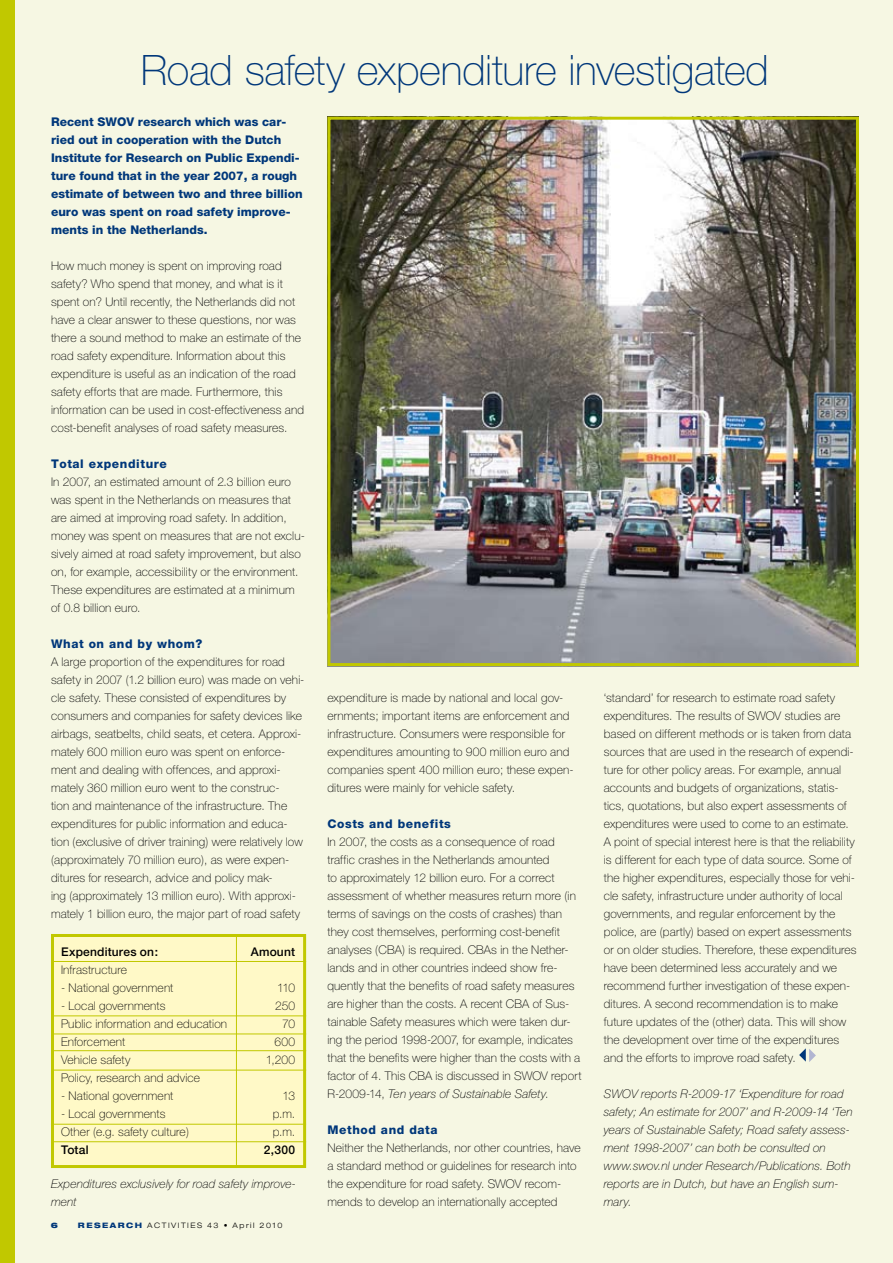
<style>
.page{position:relative;width:893px;height:1263px;background:#f6f7e3}
.page>*{position:absolute;margin:0;border:0;box-sizing:border-box;transform-origin:0 0}
.t1{font:100 42px "Helvetica Neue CE";letter-spacing:-.01em;color:#00377a}
.t2{font:100 12px/18px "Helvetica Neue CE";letter-spacing:.015em;color:#000}
.t3{font:italic 100 12px/18px "Helvetica Neue CE";letter-spacing:.01em;color:#000}
.t4{font:800 12px/18px "Helvetica Neue CE";color:#00377a}
.t5{font:800 12px "Helvetica Neue CE";letter-spacing:.05em;color:#00377a}
.t6{font:500 12px "Helvetica Neue CE";letter-spacing:.015em;color:#000}
.t7{font:300 expanded 7.5px "Helvetica Neue";letter-spacing:.2em;color:#000}
.t8{font:900 expanded 7.5px "Helvetica Neue";color:#00377a}
.s1{font-style:italic}
.s2{font-weight:800;color:#00377a}
</style>
<div class="page">
<div style="left:0;top:0;width:15px;height:1263px;background:#c1c800"></div>
<svg style="left:799px;top:1048px;width:17px;height:14px"></svg>
<div style="left:51px;top:934px;width:255px;height:234px;background:#fff9c7;border:3px solid #c1c800"></div>
<hr style="left:236px;top:934px;width:1px;height:234px;background:#c1c800">
<hr style="left:51px;top:961px;width:255px;height:1px;background:#c1c800">
<hr style="left:51px;top:1015px;width:255px;height:1px;background:#c1c800">
<hr style="left:51px;top:1050px;width:255px;height:1px;background:#c1c800">
<hr style="left:51px;top:1034px;width:255px;height:1px;background:#c1c800">
<hr style="left:51px;top:1070px;width:255px;height:1px;background:#c1c800">
<hr style="left:51px;top:1124px;width:255px;height:1px;background:#c1c800">
<hr style="left:51px;top:1141px;width:255px;height:1px;background:#c1c800">
<img style="left:331px;top:121px;width:524px;height:541px">
<div style="left:327px;top:117px;width:532px;height:549px;border:3px solid #c1c800"></div>
<h1 class="t1" style="left:141px;top:46px;width:630px">Road safety expenditure investigated</h1>
<p class="t4" style="left:51px;top:113px;width:253px">Recent SWOV research which was car&shy;ried out in cooperation with the Dutch Institute for Research on Public Expendi&shy;ture found that in the year 2007, a rough estimate of between two and three billion euro was spent on road safety improve&shy;ments in the Netherlands.</p>
<p class="t2" style="left:51px;top:257px;width:255px">How much money is spent on improving road safety? Who spend that money, and what is it spent on? Until recently, the Netherlands did not have a clear answer to these questions, nor was there a sound method to make an estimate of the road safety expenditure. Information about this expenditure is useful as an indication of the road safety efforts that are made. Furthermore, this information can be used in cost-effectiveness and cost-benefit analyses of road safety measures.</p>
<p class="t5" style="left:51px;top:456px;width:117px">Total expenditure</p>
<p class="t2" style="left:51px;top:473px;width:255px">In 2007, an estimated amount of 2.3 billion euro was spent in the Netherlands on measures that are aimed at improving road safety. In addition, money was spent on measures that are not exclu&shy;sively aimed at road safety improvement, but also on, for example, accessibility or the environment.<br>These expenditures are estimated at a minimum of 0.8 billion euro.</p>
<p class="t5" style="left:51px;top:636px;width:153px">What on and by whom?</p>
<p class="t2" style="left:51px;top:653px;width:255px">A large proportion of the expenditures for road safety in 2007 (1.2 billion euro) was made on vehi&shy;cle safety. These consisted of expenditures by consumers and companies for safety devices like airbags, seatbelts, child seats, et cetera. Approxi&shy;mately 600 million euro was spent on enforce&shy;ment and dealing with offences, and approxi&shy;mately 360 million euro went to the construc-<br>tion and maintenance of the infrastructure. The expenditures for public information and educa&shy;tion (exclusive of driver training) were relatively low (approximately 70 million euro), as were expen&shy;ditures for research, advice and policy mak-<br>ing (approximately 13 million euro). With approxi&shy;mately 1 billion euro, the major part of road safety</p>
<p class="t2" style="left:604px;top:689px;width:254px">‘standard’ for research to estimate road safety expenditures. The results of SWOV studies are based on different methods or is taken from data sources that are used in the research of expendi&shy;ture for other policy areas. For example, annual accounts and budgets of organizations, statis&shy;tics, quotations, but also expert assessments of expenditures were used to come to an estimate.<br>A point of special interest here is that the reliability is different for each type of data source. Some of the higher expenditures, especially those for vehi&shy;cle safety, infrastructure under authority of local governments, and regular enforcement by the police, are (partly) based on expert assessments or on older studies. Therefore, these expenditures have been determined less accurately and we recommend further investigation of these expen&shy;ditures. A second recommendation is to make future updates of the (other) data. This will show the development over time of the expenditures and the efforts to improve road safety.</p>
<p class="t3" style="left:604px;top:1085px;width:251px">SWOV reports R-2009-17 ‘Expenditure for road safety; An estimate for 2007’ and R-2009-14 ‘Ten years of Sustainable Safety; Road safety assess&shy;ment 1998-2007’ can both be consulted on www.swov.nl under Research/Publications. Both reports are in Dutch, but have an English sum&shy;mary.</p>
<p class="t2" style="left:327px;top:689px;width:248px">expenditure is made by national and local gov&shy;ernments; important items are enforcement and infrastructure. Consumers were responsible for expenditures amounting to 900 million euro and companies spent 400 million euro; these expen&shy;ditures were mainly for vehicle safety.</p>
<p class="t5" style="left:327px;top:816px;width:125px">Costs and benefits</p>
<p class="t2" style="left:327px;top:833px;width:256px">In 2007, the costs as a consequence of road traffic crashes in the Netherlands amounted<br>to approximately 12 billion euro. For a correct assessment of whether measures return more (in terms of savings on the costs of crashes) than they cost themselves, performing cost-benefit analyses (CBA) is required. CBAs in the Nether&shy;lands and in other countries indeed show fre&shy;quently that the benefits of road safety measures are higher than the costs. A recent CBA of Sus&shy;tainable Safety measures which were taken dur&shy;ing the period 1998-2007, for example, indicates that the benefits were higher than the costs with a factor of 4. This CBA is discussed in SWOV report R-2009-14, <span class="s1">Ten years of Sustainable Safety</span>.</p>
<p class="t5" style="left:327px;top:1122px;width:112px">Method and data</p>
<p class="t2" style="left:327px;top:1139px;width:255px">Neither the Netherlands, nor other countries, have a standard method or guidelines for research into the expenditure for road safety. SWOV recom&shy;mends to develop an internationally accepted</p>
<p class="t6" style="left:61px;top:945px;width:98px">Expenditures on:</p>
<p class="t6" style="left:251px;top:945px;width:46px">Amount</p>
<p class="t2" style="left:61px;top:961px;width:67px">Infrastructure</p>
<p class="t2" style="left:61px;top:979px;width:114px">- National government</p>
<p class="t2" style="left:277px;top:979px;width:20px">110</p>
<p class="t2" style="left:61px;top:997px;width:106px">- Local governments</p>
<p class="t2" style="left:275px;top:997px;width:21px">250</p>
<p class="t2" style="left:61px;top:1015px;width:168px">Public information and education</p>
<p class="t2" style="left:282px;top:1015px;width:14px">70</p>
<p class="t2" style="left:61px;top:1033px;width:66px">Enforcement</p>
<p class="t2" style="left:274px;top:1033px;width:22px">600</p>
<p class="t2" style="left:61px;top:1051px;width:71px">Vehicle safety</p>
<p class="t2" style="left:266px;top:1051px;width:31px">1,200</p>
<p class="t2" style="left:61px;top:1069px;width:141px">Policy, research and advice</p>
<p class="t2" style="left:61px;top:1087px;width:114px">- National government</p>
<p class="t2" style="left:283px;top:1087px;width:14px">13</p>
<p class="t2" style="left:61px;top:1105px;width:106px">- Local governments</p>
<p class="t2" style="left:273px;top:1105px;width:24px">p.m.</p>
<p class="t2" style="left:61px;top:1123px;width:129px">Other (e.g. safety culture)</p>
<p class="t2" style="left:273px;top:1123px;width:24px">p.m.</p>
<p class="t6" style="left:61px;top:1143px;width:29px">Total</p>
<p class="t6" style="left:264px;top:1143px;width:33px">2,300</p>
<p class="t3" style="left:51px;top:1175px;width:247px">Expenditures exclusively for road safety improve&shy;ment</p>
<p class="t8" style="left:51px;top:1220px;width:9px">6</p>
<p class="t7" style="left:78px;top:1221px;width:206px"><span class="s2">RESEARCH</span> ACTIVITIES 43 • April 2010</p>
</div>
